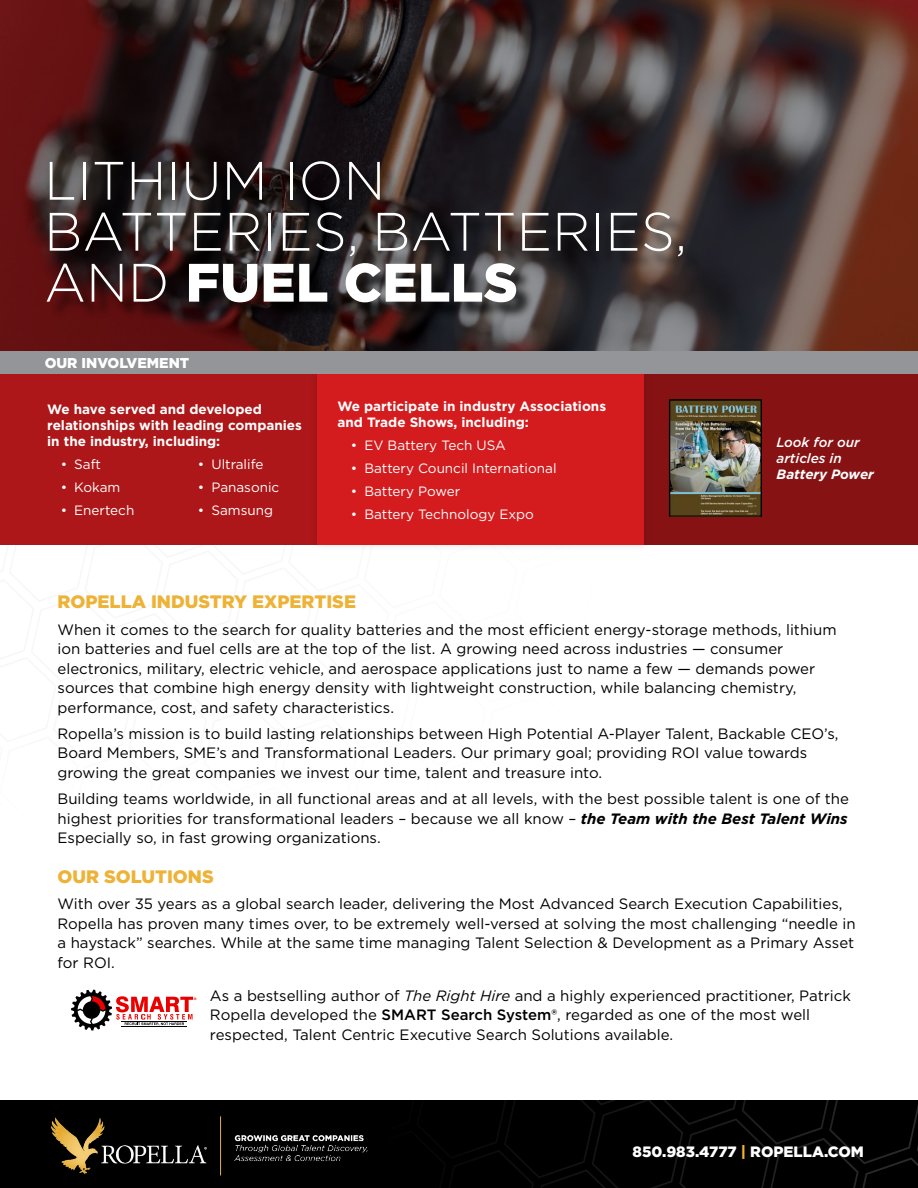
<style>
.page{position:relative;width:918px;height:1188px;background:#fff}
.page>*{position:absolute;margin:0;border:0;box-sizing:border-box;transform-origin:0 0}
.t1{font:300 54px/51px "Gotham";letter-spacing:.005em;color:#fff}
.t2{font:900 18px "Gotham";color:#edb236}
.t3{font:15px/19.5px "Gotham";color:#000}
.t4{font:900 15px "Gotham";color:#fff}
.t5{font:900 14.25px "Gotham";color:#fff}
.t6{font:700 13.5px/16.2px "Gotham";color:#fff}
.t7{font:13.5px "Gotham";color:#fff}
.t8{font:italic 500 13.5px/16.2px "Gotham";color:#fff}
.t9{font:italic 700 13.5px "Gotham";letter-spacing:-.005em;color:#fff}
.s1{font-weight:900}
.s2{font-weight:700;font-style:italic}
.s3{font-style:italic}
.s4{font-weight:500}
.s5{color:#edb236}
</style>
<div class="page">
<div style="left:0;top:1101px;width:918px;height:87px;background:#000"></div>
<svg style="left:487px;top:1101px;width:431px;height:87px"></svg>
<svg style="left:71px;top:990px;width:122px;height:40px"></svg>
<svg style="left:0;top:0;width:918px;height:352px;background:#482e2c"></svg>
<div style="left:0;top:374px;width:317px;height:170px;background:#ad1719"></div>
<div style="left:644px;top:374px;width:274px;height:170px;background:#871214"></div>
<svg style="left:0;top:402px;width:761px;height:143px"></svg>
<div style="left:669px;top:400px;width:93px;height:116px;border:1px solid #000"></div>
<div style="left:309px;top:366px;width:343px;height:186px;background:#000;opacity:.15"></div>
<div style="left:317px;top:374px;width:327px;height:170px;background:#d41c1f"></div>
<img style="left:33px;top:1100px;width:362px;height:76px">
<div style="left:0;top:352px;width:918px;height:22px;background:#939598"></div>
<div style="left:50px;top:164px;width:651px;height:157px;background:#000;opacity:.75"></div>
<h1 class="t1" style="left:44px;top:154px;width:644px">LITHIUM ION<br>BATTERIES, BATTERIES,<br>AND <span class="s1">FUEL CELLS</span></h1>
<p class="t5" style="left:45px;top:353px;width:146px">OUR INVOLVEMENT</p>
<p class="t6" style="left:47px;top:401px;width:256px">We have served and developed relationships with leading companies in the industry, including:</p>
<p class="t7" style="left:61px;top:456px;width:42px">• Saft</p>
<p class="t7" style="left:61px;top:479px;width:61px">• Kokam</p>
<p class="t7" style="left:61px;top:502px;width:75px">• Enertech</p>
<p class="t7" style="left:198px;top:456px;width:67px">• Ultralife</p>
<p class="t7" style="left:198px;top:479px;width:83px">• Panasonic</p>
<p class="t7" style="left:198px;top:502px;width:77px">• Samsung</p>
<p class="t6" style="left:337px;top:398px;width:270px">We participate in industry Associations and Trade Shows, including:</p>
<p class="t7" style="left:351px;top:436px;width:156px">• EV Battery Tech USA</p>
<p class="t7" style="left:351px;top:459px;width:207px">• Battery Council International</p>
<p class="t7" style="left:351px;top:482px;width:111px">• Battery Power</p>
<p class="t7" style="left:351px;top:505px;width:185px">• Battery Technology Expo</p>
<p class="t8" style="left:777px;top:434px;width:85px">Look for our articles in</p>
<p class="t9" style="left:777px;top:466px;width:99px">Battery Power</p>
<p class="t2" style="left:58px;top:589px;width:300px">ROPELLA INDUSTRY EXPERTISE</p>
<p class="t3" style="left:58px;top:619px;width:781px">When it comes to the search for quality batteries and the most efficient energy-storage methods, lithium ion batteries and fuel cells are at the top of the list. A growing need across industries — consumer electronics, military, electric vehicle, and aerospace applications just to name a few — demands power sources that combine high energy density with lightweight construction, while balancing chemistry, performance, cost, and safety characteristics.</p>
<p class="t3" style="left:58px;top:723px;width:783px">Ropella’s mission is to build lasting relationships between High Potential A-Player Talent, Backable CEO’s,<br>Board Members, SME’s and Transformational Leaders. Our primary goal; providing ROI value towards growing the great companies we invest our time, talent and treasure into.</p>
<p class="t3" style="left:58px;top:789px;width:793px;text-align:justify">Building teams worldwide, in all functional areas and at all levels, with the best possible talent is one of the highest priorities for transformational leaders – because we all know – <span class="s2">the Team with the Best Talent Wins </span>Especially so, in fast growing organizations.</p>
<p class="t2" style="left:58px;top:864px;width:158px">OUR SOLUTIONS</p>
<p class="t3" style="left:58px;top:894px;width:800px">With over 35 years as a global search leader, delivering the Most Advanced Search Execution Capabilities, Ropella has proven many times over, to be extremely well-versed at solving the most challenging “needle in a haystack” searches. While at the same time managing Talent Selection &amp; Development as a Primary Asset for ROI.</p>
<p class="t3" style="left:210px;top:985px;width:642px;text-indent:-17px"><sub>®</sub> As a bestselling author of <span class="s3">The Right Hire</span> and a highly experienced practitioner, Patrick<br>Ropella developed the <span class="s4">SMART Search System®</span>, regarded as one of the most well respected, Talent Centric Executive Search Solutions available.</p>
<p class="t4" style="left:633px;top:1141px;width:233px">850.983.4777 <span class="s5">|</span> ROPELLA.COM</p>
</div>
